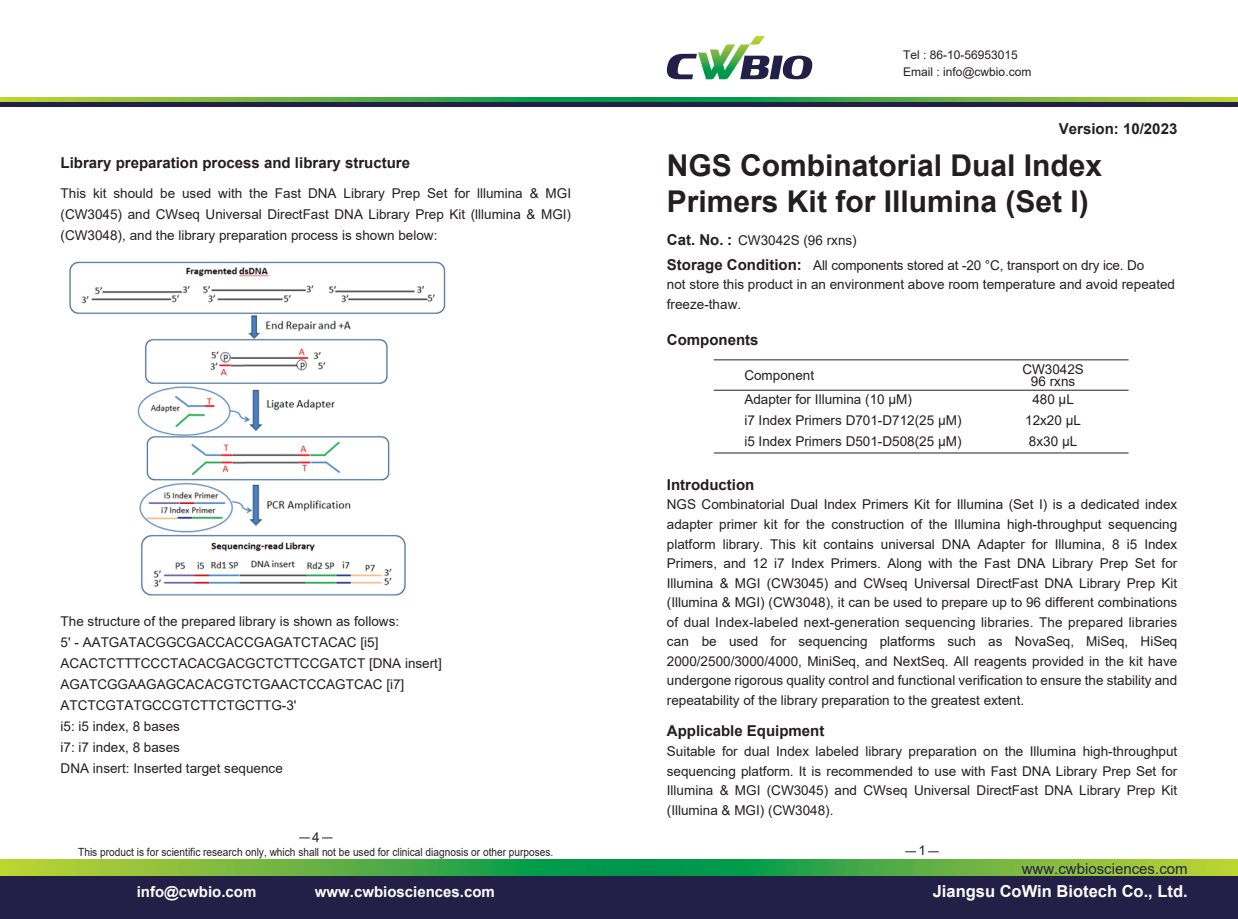
<style>
.page{position:relative;width:1238px;height:919px;background:#fff}
.page>*{position:absolute;margin:0;border:0;box-sizing:border-box;transform-origin:0 0}
.t1{font:700 30px/36px "Arial";color:#231f20}
.t2{font:700 16.5px "Arial";color:#fff}
.t3{font:700 15px "Arial";color:#231f20}
.t4{font:700 15px "Arial";color:#fff}
.t5{font:15px "Arial";color:#232047}
.t6{font:13.5px/19.5px "Arial";color:#231f20}
.t7{font:12px/16.5px "Arial";color:#231f20}
.t8{font:11.25px "Arial";color:#231f20;scale:.9 1}
.s1{font-weight:700;font-size:15px}
.s2{font-family:"Sim Sun";font-weight:700;font-size:15px}
</style>
<div class="page">
<svg style="left:646px;top:98px;width:591px;height:4px;background:#5bb142"></svg>
<hr style="left:642px;top:102px;width:595px;height:4px;background:#232047">
<svg style="left:0;top:98px;width:646px;height:4px;background:#5bb142"></svg>
<hr style="left:0;top:102px;width:646px;height:4px;background:#232047">
<svg style="left:666px;top:36px;width:146px;height:43px"></svg>
<div style="left:642px;top:874px;width:595px;height:44px;background:#232047"></div>
<svg style="left:646px;top:859px;width:591px;height:16px;background:#5bb142"></svg>
<div style="left:0;top:874px;width:646px;height:44px;background:#232047"></div>
<svg style="left:0;top:859px;width:646px;height:16px;background:#5bb142"></svg>
<hr style="left:713px;top:359px;width:415px;height:1px;background:#231f20">
<hr style="left:713px;top:390px;width:415px;height:1px;background:#231f20">
<hr style="left:713px;top:452px;width:415px;height:1px;background:#231f20">
<img style="left:69px;top:261px;width:377px;height:334px">
<p class="t3" style="left:61px;top:152px;width:351px">Library preparation process and library structure</p>
<p class="t6" style="left:61px;top:182px;width:512px;line-height:21px;text-align:justify">This kit should be used with the Fast DNA Library Prep Set for lllumina &amp; MGI (CW3045) and CWseq Universal DirectFast DNA Library Prep Kit (lllumina &amp; MGI) (CW3048), and the library preparation process is shown below:</p>
<p class="t6" style="left:61px;top:610px;width:382px;line-height:21px">The structure of the prepared library is shown as follows:<br>5' - AATGATACGGCGACCACCGAGATCTACAC [i5] ACACTCTTTCCCTACACGACGCTCTTCCGATCT [DNA insert] AGATCGGAAGAGCACACGTCTGAACTCCAGTCAC [i7] ATCTCGTATGCCGTCTTCTGCTTG-3'<br>i5: i5 index, 8 bases<br>i7: i7 index, 8 bases<br>DNA insert: Inserted target sequence</p>
<p class="t6" style="left:312px;top:826px;width:9px">4</p>
<p class="t8" style="left:78px;top:844px;width:529px">This product is for scientific research only, which shall not be used for clinical diagnosis or other purposes.</p>
<p class="t7" style="left:903px;top:46px;width:130px">Tel : 86-10-56953015<br>Email : info@cwbio.com</p>
<p class="t3" style="left:1058px;top:118px;width:120px">Version: 10/2023</p>
<h1 class="t1" style="left:666px;top:148px;width:437px">NGS Combinatorial Dual Index<br>Primers Kit for Illumina (Set I)</h1>
<p class="t6" style="left:666px;top:228px;width:479px;line-height:24.6px"><span class="s1">Cat. No.</span> <span class="s2">:</span> CW3042S (96 rxns)<br><span class="s1">Storage Condition:</span> All components stored at -20 °C, transport on dry ice. Do</p>
<p class="t6" style="left:666px;top:275px;width:510px">not store this product in an environment above room temperature and avoid repeated freeze-thaw.</p>
<p class="t3" style="left:666px;top:329px;width:93px">Components</p>
<p class="t6" style="left:744px;top:365px;width:71px">Component</p>
<p class="t6" style="left:1022px;top:363px;width:63px;line-height:12px;text-align:center">CW3042S<br>96 rxns</p>
<p class="t6" style="left:744px;top:389px;width:219px;line-height:21px">Adapter for Illumina (10 µM)<br>i7 Index Primers D701-D712(25 µM) i5 Index Primers D501-D508(25 µM)</p>
<p class="t6" style="left:1025px;top:389px;width:57px;line-height:21px;text-align:center">480 µL<br>12x20 µL<br>8x30 µL</p>
<p class="t3" style="left:666px;top:474px;width:89px">Introduction</p>
<p class="t6" style="left:666px;top:495px;width:512px;text-align:justify">NGS Combinatorial Dual Index Primers Kit for Illumina (Set I) is a dedicated index adapter primer kit for the construction of the Illumina high-throughput sequencing platform library. This kit contains universal DNA Adapter for Illumina, 8 i5 Index Primers, and 12 i7 Index Primers. Along with the Fast DNA Library Prep Set for Illumina &amp; MGI (CW3045) and CWseq Universal DirectFast DNA Library Prep Kit (Illumina &amp; MGI) (CW3048), it can be used to prepare up to 96 different combinations of dual Index-labeled next-generation sequencing libraries. The prepared libraries can be used for sequencing platforms such as NovaSeq, MiSeq, HiSeq 2000/2500/3000/4000, MiniSeq, and NextSeq. All reagents provided in the kit have undergone rigorous quality control and functional verification to ensure the stability and repeatability of the library preparation to the greatest extent.</p>
<p class="t3" style="left:666px;top:720px;width:159px">Applicable Equipment</p>
<p class="t6" style="left:666px;top:741px;width:512px;text-align:justify">Suitable for dual Index labeled library preparation on the Illumina high-throughput sequencing platform. It is recommended to use with Fast DNA Library Prep Set for Illumina &amp; MGI (CW3045) and CWseq Universal DirectFast DNA Library Prep Kit (Illumina &amp; MGI) (CW3048).</p>
<p class="t6" style="left:918px;top:840px;width:9px">1</p>
<p class="t5" style="left:1021px;top:857px;width:167px">www.cwbiosciences.com</p>
<p class="t4" style="left:137px;top:880px;width:121px">info@cwbio.com</p>
<p class="t4" style="left:315px;top:880px;width:182px">www.cwbiosciences.com</p>
<p class="t2" style="left:932px;top:879px;width:256px">Jiangsu CoWin Biotech Co., Ltd.</p>
</div>
